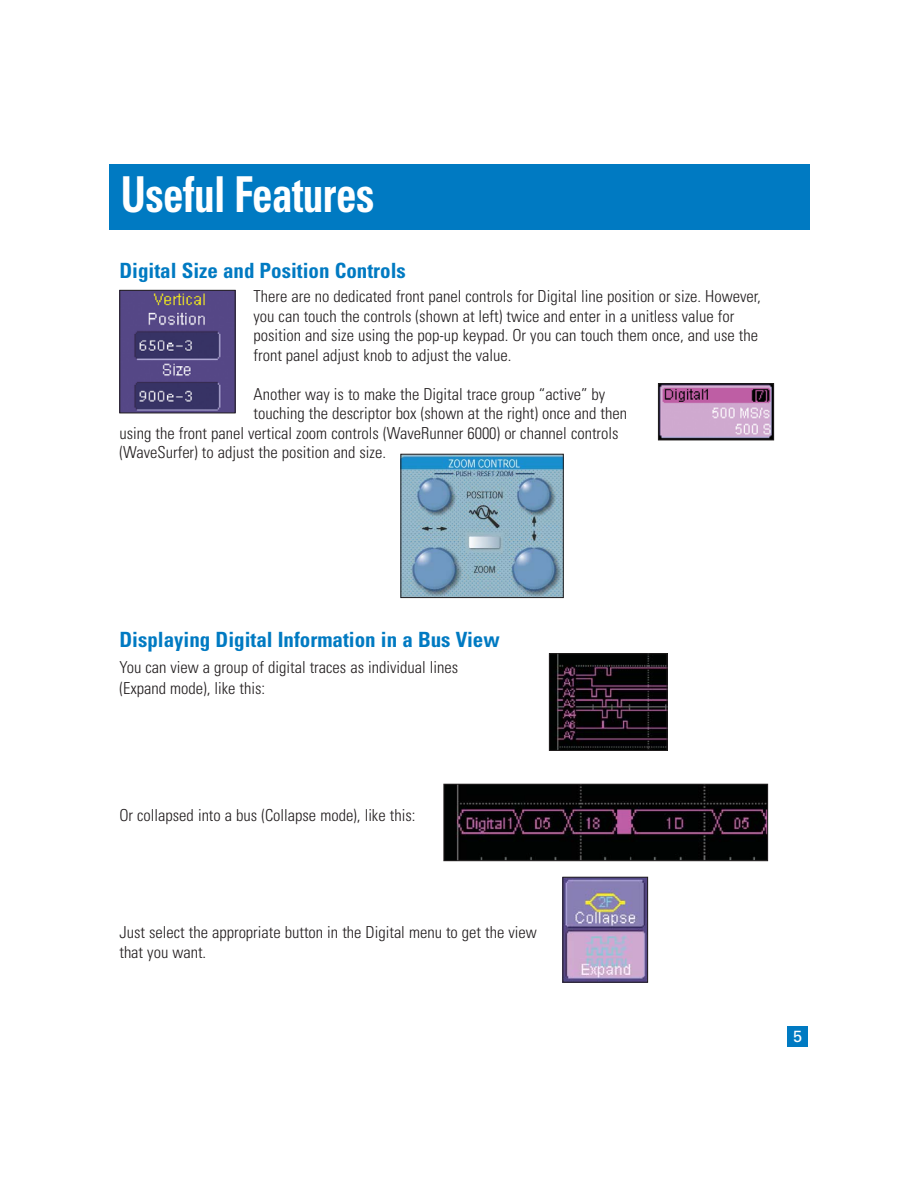
<style>
.page{position:relative;width:918px;height:1188px;background:#fff}
.page>*{position:absolute;margin:0;border:0;box-sizing:border-box;transform-origin:0 0}
.t1{font:700 condensed 49.5px "Univers";letter-spacing:-.015em;color:#fff;scale:.83 1}
.t2{font:700 condensed 21px "Univers";color:#007ac2}
.t3{font:300 condensed 16.5px/19.5px "Univers";color:#231f20}
.t4{font:16.2px "Univers";color:#fff}
</style>
<div class="page">
<div style="left:787px;top:1026px;width:21px;height:21px;background:#007ac2"></div>
<div style="left:109px;top:164px;width:701px;height:66px;background:#007ac2"></div>
<img style="left:121px;top:292px;width:113px;height:119px">
<div style="left:119px;top:290px;width:117px;height:123px;border:1px solid #231f20"></div>
<img style="left:551px;top:655px;width:115px;height:94px">
<div style="left:549px;top:653px;width:119px;height:98px;border:1px solid #231f20"></div>
<img style="left:564px;top:879px;width:82px;height:102px">
<div style="left:562px;top:877px;width:86px;height:106px;border:1px solid #231f20"></div>
<img style="left:445px;top:786px;width:321px;height:73px">
<div style="left:443px;top:784px;width:325px;height:77px;border:1px solid #231f20"></div>
<img style="left:402px;top:456px;width:160px;height:140px">
<div style="left:400px;top:454px;width:164px;height:144px;border:1px solid #231f20"></div>
<img style="left:660px;top:385px;width:112px;height:53px">
<div style="left:658px;top:383px;width:116px;height:57px;border:1px solid #231f20"></div>
<h1 class="t1" style="left:121px;top:176px;width:307px">Useful Features</h1>
<p class="t2" style="left:119px;top:263px;width:288px">Digital Size and Position Controls</p>
<p class="t3" style="left:254px;top:289px;width:509px">There are no dedicated front panel controls for Digital line position or size. However, you can touch the controls (shown at left) twice and enter in a unitless value for position and size using the pop-up keypad. Or you can touch them once, and use the front panel adjust knob to adjust the value.</p>
<p class="t3" style="left:254px;top:386px;width:353px">Another way is to make the Digital trace group “active” by</p>
<p class="t3" style="left:254px;top:406px;width:375px">touching the descriptor box (shown at the right) once and then</p>
<p class="t3" style="left:119px;top:425px;width:501px">using the front panel vertical zoom controls (WaveRunner 6000) or channel controls</p>
<p class="t3" style="left:119px;top:445px;width:268px">(WaveSurfer) to adjust the position and size.</p>
<p class="t2" style="left:119px;top:632px;width:382px">Displaying Digital Information in a Bus View</p>
<p class="t3" style="left:119px;top:658px;width:340px;line-height:21px">You can view a group of digital traces as individual lines (Expand mode), like this:</p>
<p class="t3" style="left:119px;top:808px;width:298px">Or collapsed into a bus (Collapse mode), like this:</p>
<p class="t3" style="left:119px;top:925px;width:419px">Just select the appropriate button in the Digital menu to get the view that you want.</p>
<p class="t4" style="left:793px;top:1030px;width:11px">5</p>
</div>
